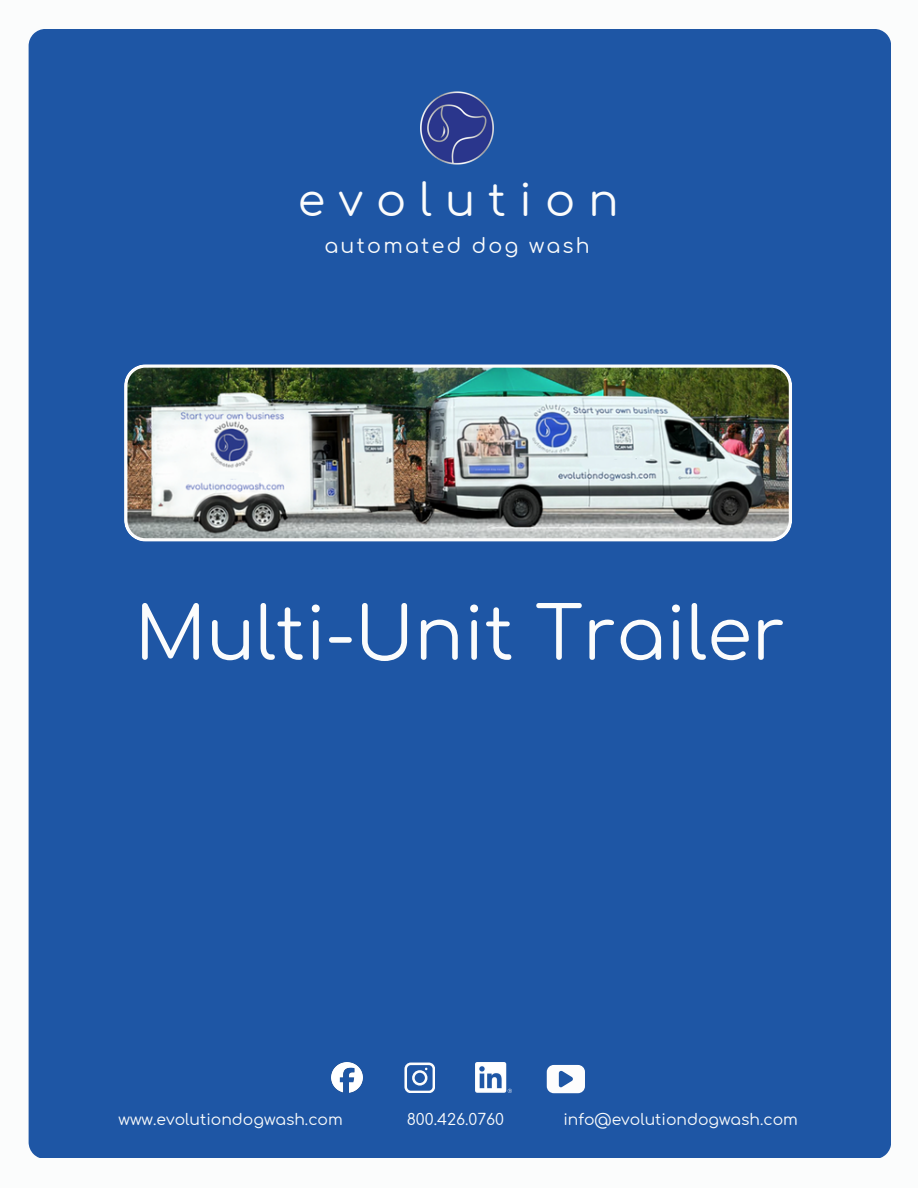
<style>
.page{position:relative;width:918px;height:1188px;background:#fbfcfc}
.page>*{position:absolute;margin:0;border:0;box-sizing:border-box;transform-origin:0 0}
.t1{font:72.75px "Comfortaa";color:#fbfcfc}
.t2{font:44.7px "Comfortaa";letter-spacing:.295em;color:#fbfcfc}
.t3{font:20.55px "Comfortaa";letter-spacing:.11em;color:#fbfcfc}
.t4{font:15.6px "Comfortaa";color:#fbfcfc}
</style>
<div class="page">
<div style="left:29px;top:29px;width:862px;height:1129px;background:#1e56a5"></div>
<img style="left:420px;top:92px;width:73px;height:73px">
<svg style="left:404px;top:1063px;width:31px;height:30px"></svg>
<img style="left:332px;top:1063px;width:30px;height:30px">
<img style="left:475px;top:1063px;width:36px;height:30px">
<svg style="left:547px;top:1065px;width:38px;height:28px"></svg>
<img style="left:124px;top:364px;width:668px;height:178px">
<h2 class="t2" style="left:298px;top:176px;width:322px">evolution</h2>
<h2 class="t3" style="left:325px;top:235px;width:267px">automated dog wash</h2>
<h1 class="t1" style="left:135px;top:596px;width:652px">Multi-Unit Trailer</h1>
<p class="t4" style="left:119px;top:1111px;width:226px">www.evolutiondogwash.com</p>
<p class="t4" style="left:407px;top:1111px;width:99px">800.426.0760</p>
<p class="t4" style="left:563px;top:1111px;width:236px">info@evolutiondogwash.com</p>
</div>
